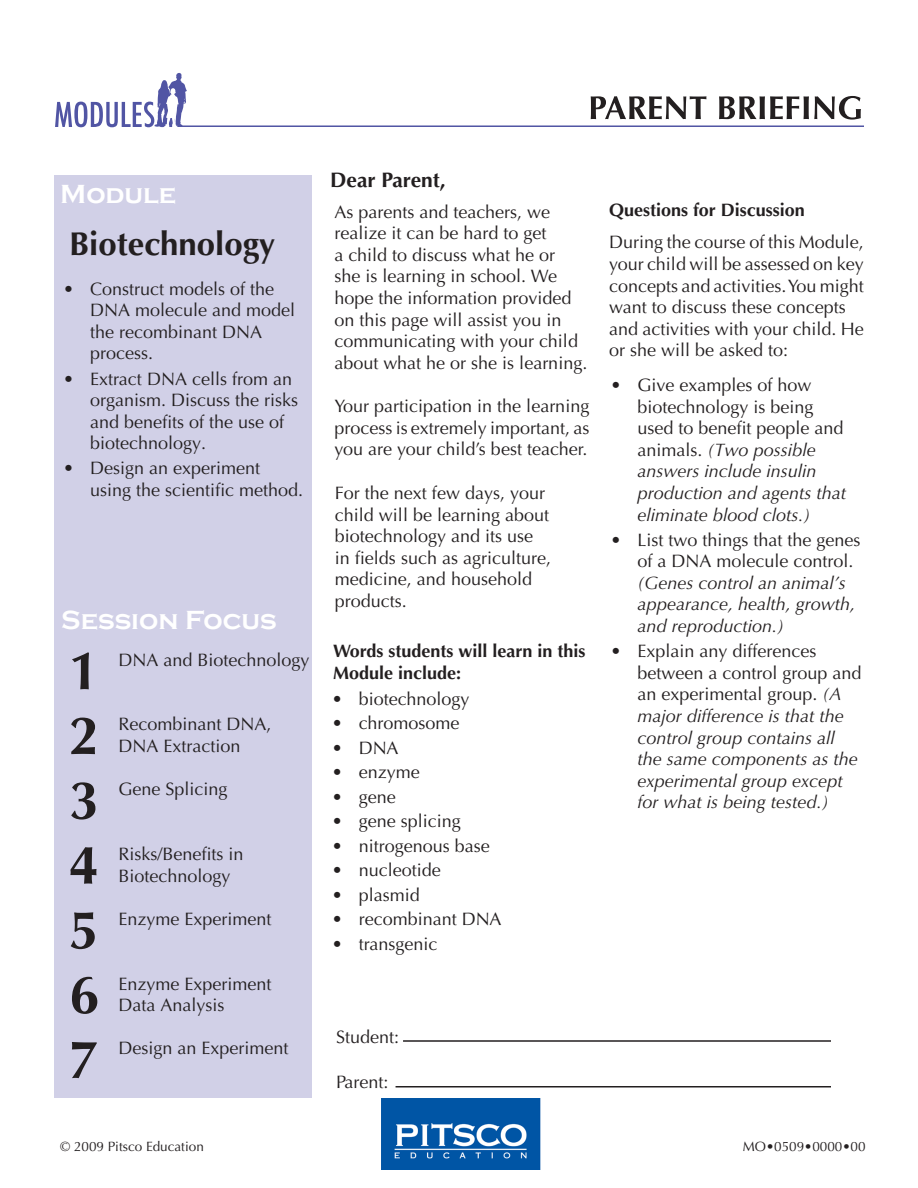
<style>
.page{position:relative;width:918px;height:1188px;background:#fff}
.page>*{position:absolute;margin:0;border:0;box-sizing:border-box;transform-origin:0 0}
.t1{font:700 54px "Optima LT Std";color:#231f20}
.Module_Name{font:700 33px "Optima LT Std";color:#231f20}
.t2{font:700 27px "Copperplate Gothic";color:#fff}
.t3{font:700 21px "Optima LT Std";color:#231f20}
.Body_copy{font:18px/21.6px "Optima LT Std";color:#231f20}
.Bulleted_List{font:italic 18px/21.6px "Optima LT Std";color:#231f20}
.Bulleted_List-2{font:18px/21.6px "Optima LT Std";color:#231f20}
.t4{font:700 18px/21.6px "Optima LT Std";color:#231f20}
.t5{font:13.5px "Optima LT Std";color:#231f20}
.s1{font-style:normal}
</style>
<div class="page">
<svg style="left:591px;top:96px;width:270px;height:24px"></svg>
<hr style="left:172px;top:125px;width:692px;height:2px;background:#5155a4">
<svg style="left:55px;top:73px;width:132px;height:55px"></svg>
<div style="left:54px;top:176px;width:258px;height:922px;background:#d1d0e7"></div>
<hr style="left:403px;top:1040px;width:428px;height:2px;background:#231f20">
<hr style="left:396px;top:1086px;width:435px;height:2px;background:#231f20">
<img style="left:381px;top:1098px;width:159px;height:72px">
<p class="t2" style="left:60px;top:179px;width:117px">Module</p>
<p class="Module_Name" style="left:69px;top:224px;width:208px">Biotechnology</p>
<p class="Bulleted_List-2" style="left:90px;top:278px;width:207px">Construct models of the<br>DNA molecule and model the recombinant DNA process.</p>
<p class="Bulleted_List-2" style="left:90px;top:368px;width:210px">Extract DNA cells from an organism. Discuss the risks and benefits of the use of biotechnology.</p>
<p class="Bulleted_List-2" style="left:90px;top:458px;width:215px">Design an experiment using the scientific method.</p>
<p class="Body_copy" style="left:63px;top:278px;width:12px">•</p>
<p class="Body_copy" style="left:63px;top:368px;width:12px">•</p>
<p class="Body_copy" style="left:63px;top:458px;width:12px">•</p>
<p class="t2" style="left:61px;top:605px;width:217px">Session Focus</p>
<p class="t1" style="left:69px;top:639px;width:32px">1</p>
<p class="t1" style="left:69px;top:704px;width:32px">2</p>
<p class="t1" style="left:69px;top:769px;width:32px">3</p>
<p class="t1" style="left:69px;top:834px;width:32px">4</p>
<p class="t1" style="left:69px;top:899px;width:32px">5</p>
<p class="t1" style="left:69px;top:963px;width:32px">6</p>
<p class="t1" style="left:69px;top:1028px;width:32px">7</p>
<p class="Body_copy" style="left:118px;top:649px;width:193px">DNA and Biotechnology</p>
<p class="Body_copy" style="left:118px;top:714px;width:155px">Recombinant DNA,</p>
<p class="Body_copy" style="left:118px;top:735px;width:124px">DNA Extraction</p>
<p class="Body_copy" style="left:118px;top:779px;width:111px">Gene Splicing</p>
<p class="Body_copy" style="left:118px;top:843px;width:127px">Risks/Benefits in</p>
<p class="Body_copy" style="left:118px;top:865px;width:114px">Biotechnology</p>
<p class="Body_copy" style="left:118px;top:908px;width:155px">Enzyme Experiment</p>
<p class="Body_copy" style="left:118px;top:973px;width:155px">Enzyme Experiment</p>
<p class="Body_copy" style="left:118px;top:995px;width:108px">Data Analysis</p>
<p class="Body_copy" style="left:118px;top:1038px;width:172px">Design an Experiment</p>
<p class="t5" style="left:60px;top:1139px;width:145px">© 2009 Pitsco Education</p>
<p class="t3" style="left:330px;top:168px;width:117px">Dear Parent,</p>
<p class="Body_copy" style="left:335px;top:201px;width:254px">As parents and teachers, we realize it can be hard to get<br>a child to discuss what he or<br>she is learning in school. We hope the information provided on this page will assist you in communicating with your child about what he or she is learning.</p>
<p class="Body_copy" style="left:335px;top:395px;width:256px;text-align:justify">Your participation in the learning process is extremely important, as you are your child’s best teacher.</p>
<p class="Body_copy" style="left:335px;top:482px;width:218px">For the next few days, your child will be learning about biotechnology and its use in fields such as agriculture, medicine, and household products.</p>
<p class="t4" style="left:333px;top:640px;width:254px">Words students will learn in this<br>Module include:</p>
<p class="Body_copy" style="left:332px;top:687px;width:12px;line-height:24.5px;text-align:justify">• • • • • • • • • • •</p>
<p class="Bulleted_List-2" style="left:359px;top:688px;width:112px">biotechnology</p>
<p class="Bulleted_List-2" style="left:359px;top:713px;width:102px">chromosome</p>
<p class="Bulleted_List-2" style="left:359px;top:737px;width:41px">DNA</p>
<p class="Bulleted_List-2" style="left:359px;top:762px;width:63px">enzyme</p>
<p class="Bulleted_List-2" style="left:359px;top:786px;width:39px">gene</p>
<p class="Bulleted_List-2" style="left:359px;top:811px;width:104px">gene splicing</p>
<p class="Bulleted_List-2" style="left:359px;top:835px;width:133px">nitrogenous base</p>
<p class="Bulleted_List-2" style="left:359px;top:860px;width:84px">nucleotide</p>
<p class="Bulleted_List-2" style="left:359px;top:884px;width:63px">plasmid</p>
<p class="Bulleted_List-2" style="left:359px;top:909px;width:144px">recombinant DNA</p>
<p class="Bulleted_List-2" style="left:359px;top:933px;width:80px">transgenic</p>
<p class="t4" style="left:609px;top:199px;width:197px">Questions for Discussion</p>
<p class="Body_copy" style="left:609px;top:232px;width:256px">During the course of this Module, your child will be assessed on key concepts and activities. You might want to discuss these concepts and activities with your child. He or she will be asked to:</p>
<p class="Body_copy" style="left:610px;top:374px;width:12px">•</p>
<p class="Body_copy" style="left:610px;top:529px;width:12px">•</p>
<p class="Body_copy" style="left:610px;top:641px;width:12px">•</p>
<p class="Bulleted_List" style="left:637px;top:374px;width:210px"><span class="s1">Give examples of how biotechnology is being used to benefit people and animals.</span> (Two possible answers include insulin production and agents that eliminate blood clots.)</p>
<p class="Bulleted_List" style="left:637px;top:529px;width:225px"><span class="s1">List two things that the genes of a DNA molecule control. </span>(Genes control an animal’s appearance, health, growth, and reproduction.)</p>
<p class="Bulleted_List" style="left:637px;top:640px;width:226px"><span class="s1">Explain any differences between a control group and an experimental group.</span> (A major difference is that the control group contains all the same components as the experimental group except for what is being tested.)</p>
<p class="Body_copy" style="left:336px;top:1026px;width:65px">Student:</p>
<p class="Body_copy" style="left:336px;top:1071px;width:54px">Parent:</p>
<p class="t5" style="left:743px;top:1139px;width:124px">MO•0509•0000•00</p>
</div>
